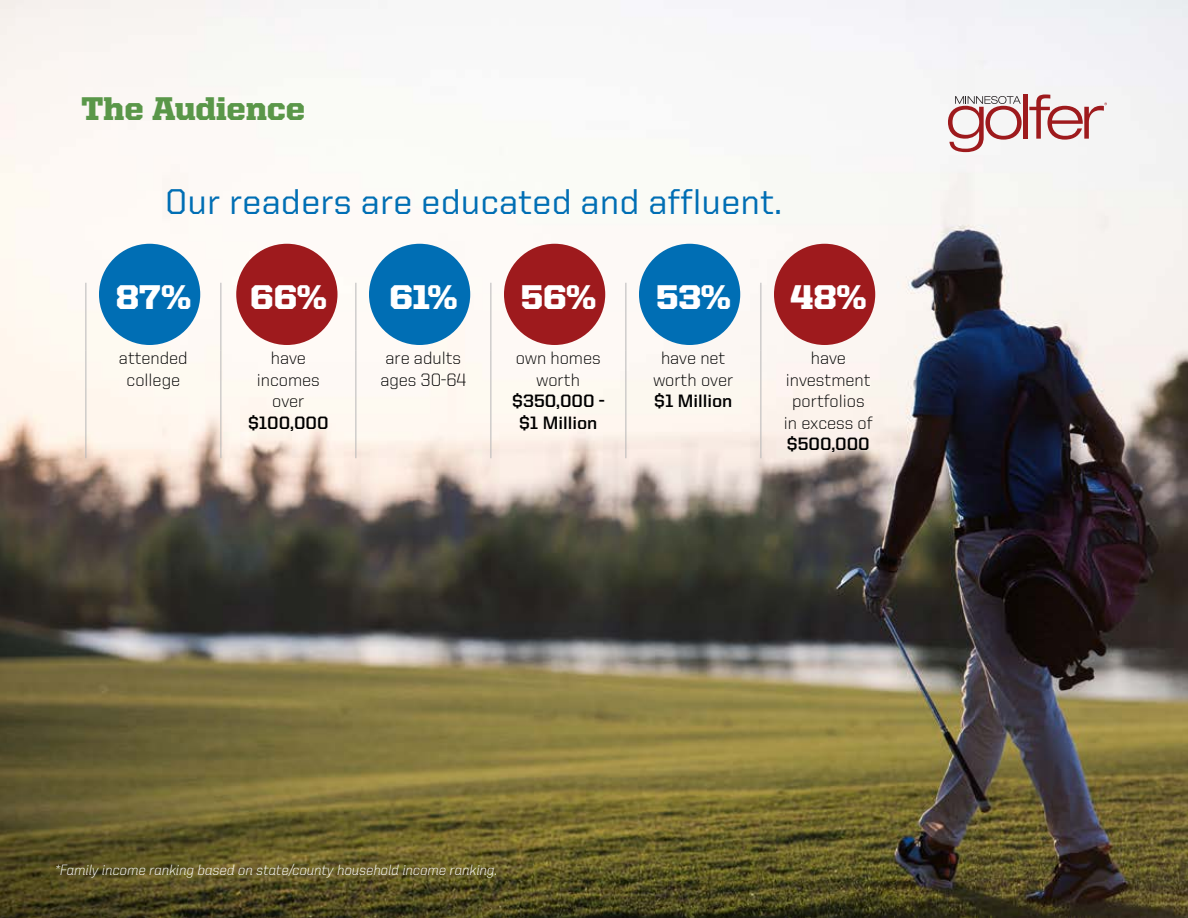
<style>
.page{position:relative;width:1188px;height:918px;background:#fff}
.page>*{position:absolute;margin:0;border:0;box-sizing:border-box;transform-origin:0 0}
.t1{font:500 36px "United Sans Reg";color:#006eb4}
.t2{font:900 34.5px "United Serif Reg";color:#fff}
.t3{font:900 33px "United Serif Reg";letter-spacing:-.005em;color:#5a9749}
.t4{font:300 18px/21.6px "United Sans Reg";color:#000;text-align:center}
.t5{font:700 18px/21.6px "United Sans Reg";color:#000;text-align:center}
.t6{font:300 15px "United Italic Reg";color:#fff}
</style>
<div class="page">
<img style="left:0;top:0;width:1188px;height:918px">
<div style="left:369px;top:244px;width:101px;height:101px;background:#006eb4;border-radius:50%"></div>
<div style="left:99px;top:244px;width:101px;height:101px;background:#006eb4;border-radius:50%"></div>
<div style="left:236px;top:244px;width:102px;height:101px;background:#9e1a1d;border-radius:50%"></div>
<div style="left:504px;top:244px;width:101px;height:101px;background:#9e1a1d;border-radius:50%"></div>
<div style="left:639px;top:244px;width:101px;height:101px;background:#006eb4;border-radius:50%"></div>
<div style="left:774px;top:244px;width:101px;height:101px;background:#9e1a1d;border-radius:50%"></div>
<hr style="left:86px;top:283px;width:1px;height:67px;background:#b7b7b8">
<hr style="left:220px;top:283px;width:1px;height:67px;background:#b7b7b8">
<hr style="left:356px;top:283px;width:1px;height:67px;background:#b7b7b8">
<hr style="left:760px;top:283px;width:1px;height:67px;background:#b7b7b8">
<hr style="left:86px;top:350px;width:1px;height:108px;background:#b7b7b8">
<hr style="left:220px;top:350px;width:1px;height:108px;background:#b7b7b8">
<hr style="left:356px;top:350px;width:1px;height:108px;background:#b7b7b8">
<hr style="left:626px;top:350px;width:1px;height:108px;background:#b7b7b8">
<hr style="left:760px;top:350px;width:1px;height:108px;background:#b7b7b8">
<hr style="left:490px;top:350px;width:1px;height:108px;background:#b7b7b8">
<hr style="left:490px;top:283px;width:1px;height:67px;background:#b7b7b8">
<hr style="left:626px;top:283px;width:1px;height:67px;background:#b7b7b8">
<div style="left:1023px;top:94px;width:5px;height:45px;background:#9e1a1d"></div>
<svg style="left:1029px;top:95px;width:78px;height:45px"></svg>
<svg style="left:948px;top:96px;width:74px;height:56px"></svg>
<h3 class="t3" style="left:81px;top:90px;width:226px">The Audience</h3>
<h1 class="t1" style="left:165px;top:182px;width:618px">Our readers are educated and affluent.</h1>
<h2 class="t2" style="left:116px;top:278px;width:77px">87%</h2>
<h2 class="t2" style="left:250px;top:278px;width:78px">66%</h2>
<h2 class="t2" style="left:390px;top:278px;width:69px">61%</h2>
<h2 class="t2" style="left:521px;top:278px;width:77px">56%</h2>
<h2 class="t2" style="left:656px;top:278px;width:76px">53%</h2>
<h2 class="t2" style="left:790px;top:278px;width:77px">48%</h2>
<p class="t4" style="left:119px;top:347px;width:70px">attended college</p>
<p class="t4" style="left:257px;top:347px;width:65px">have incomes over</p>
<p class="t5" style="left:248px;top:411px;width:82px">$100,000</p>
<p class="t4" style="left:380px;top:347px;width:87px;text-align:left">are adults ages 30-64</p>
<p class="t4" style="left:516px;top:347px;width:86px">own homes worth</p>
<p class="t5" style="left:512px;top:390px;width:94px">$350,000 - $1 Million</p>
<p class="t4" style="left:653px;top:347px;width:82px">have net worth over</p>
<p class="t5" style="left:654px;top:390px;width:80px">$1 Million</p>
<p class="t4" style="left:784px;top:347px;width:90px">have investment portfolios in excess of</p>
<p class="t5" style="left:787px;top:433px;width:84px">$500,000</p>
<p class="t6" style="left:55px;top:863px;width:444px">*Family income ranking based on state/county household income ranking.</p>
</div>
